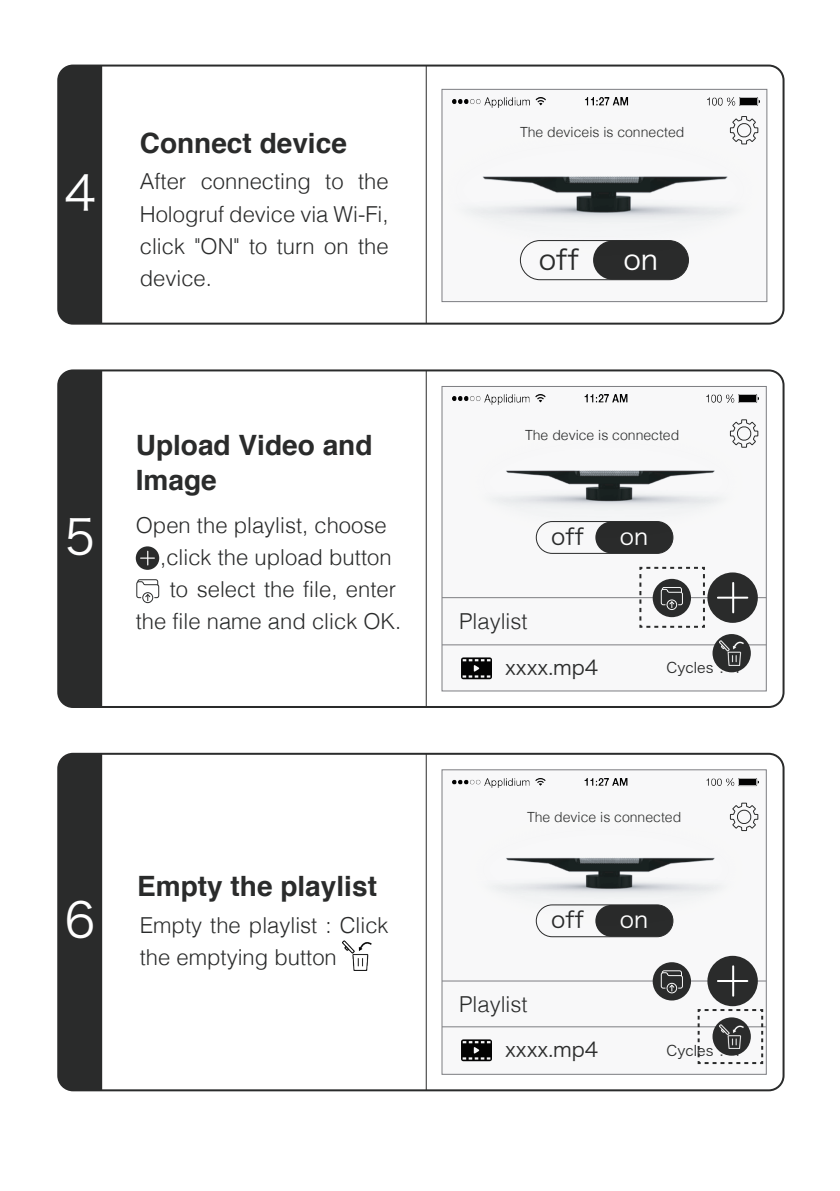
<style>
.page{position:relative;width:840px;height:1191px;background:#fff}
.page>*{position:absolute;margin:0;border:0;box-sizing:border-box;transform-origin:0 0}
.t1{font:48px "Hiragino Sans GB W3";color:#fff}
.t2{font:700 28px/36px "Helvetica";color:#2a2b2b}
.t3{font:28px "Hiragino Sans GB W3";color:#2a2b2b}
.t4{font:28px "Hiragino Sans GB W3";color:#fff}
.t5{font:22.8px "Hiragino Sans GB W3";color:#2a2b2b}
.t6{font:22.8px "Hiragino Sans GB W3";color:#fff}
.t7{font:300 22px/32px "Helvetica";color:#2a2b2b;text-align:justify}
.t8{font:20px "Hiragino Sans GB W3";color:#2a2b2b}
.t9{font:14.4px "Hiragino Sans GB W3";color:#2a2b2b}
.t10{font:300 14px "Helvetica";color:#2a2b2b}
.s1{font-family:"Hiragino Sans GB W3";font-weight:400;font-size:48px;color:#fff}
</style>
<div class="page">
<div style="left:441px;top:89px;width:325px;height:213px;background:#f8f8f9"></div>
<div style="left:57px;top:65px;width:727px;height:260px;border:2px solid #2a2b2b;border-radius:15px"></div>
<div style="left:58px;top:66px;width:44px;height:258px;background:#2a2b2b"></div>
<hr style="left:425px;top:66px;width:1px;height:258px;background:#2a2b2b">
<div style="left:441px;top:89px;width:326px;height:213px;border:1px solid #7d7e82"></div>
<div style="left:519px;top:240px;width:169px;height:40px;border:1px solid #2a2b2b;border-radius:20px"></div>
<div style="left:592px;top:240px;width:96px;height:40px;background:#2a2b2b;border-radius:20px"></div>
<img style="left:452px;top:98px;width:306px;height:9px">
<img style="left:441px;top:125px;width:318px;height:130px">
<div style="left:57px;top:369px;width:727px;height:339px;border:2px solid #2a2b2b;border-radius:15px"></div>
<div style="left:58px;top:370px;width:44px;height:337px;background:#2a2b2b"></div>
<hr style="left:425px;top:370px;width:1px;height:337px;background:#2a2b2b">
<div style="left:136px;top:546px;width:23px;height:24px;background:#2a2b2b;border-radius:50%"></div>
<svg style="left:140px;top:551px;width:14px;height:14px"></svg>
<svg style="left:136px;top:579px;width:23px;height:22px"></svg>
<div style="left:442px;top:386px;width:323px;height:305px;background:#f8f8f9"></div>
<div style="left:535px;top:521px;width:138px;height:33px;border:1px solid #2a2b2b;border-radius:16px"></div>
<div style="left:595px;top:521px;width:77px;height:32px;background:#2a2b2b;border-radius:16px"></div>
<div style="left:441px;top:386px;width:325px;height:305px;border:1px solid #7d7e82"></div>
<img style="left:452px;top:395px;width:306px;height:9px">
<svg style="left:732px;top:419px;width:26px;height:29px"></svg>
<svg style="left:729px;top:116px;width:29px;height:29px"></svg>
<hr style="left:442px;top:597px;width:323px;height:1px;background:#7d7e82">
<hr style="left:442px;top:644px;width:323px;height:1px;background:#7d7e82">
<div style="left:707px;top:572px;width:50px;height:51px;background:#2a2b2b;border-radius:50%"></div>
<div style="left:712px;top:634px;width:38px;height:38px;background:#2a2b2b;border-radius:50%"></div>
<hr style="left:717px;top:596px;width:30px;height:2px;background:#fff">
<hr style="left:731px;top:583px;width:2px;height:29px;background:#fff">
<svg style="left:638px;top:566px;width:67px;height:62px"></svg>
<svg style="left:461px;top:657px;width:30px;height:22px"></svg>
<img style="left:719px;top:641px;width:23px;height:24px">
<img style="left:497px;top:426px;width:247px;height:112px">
<div style="left:57px;top:753px;width:727px;height:338px;border:2px solid #2a2b2b;border-radius:15px"></div>
<div style="left:58px;top:754px;width:44px;height:336px;background:#2a2b2b"></div>
<hr style="left:425px;top:754px;width:1px;height:336px;background:#2a2b2b">
<img style="left:342px;top:940px;width:29px;height:30px">
<div style="left:442px;top:770px;width:323px;height:304px;background:#f8f8f9"></div>
<div style="left:535px;top:904px;width:138px;height:33px;border:1px solid #2a2b2b;border-radius:16px"></div>
<div style="left:595px;top:905px;width:77px;height:31px;background:#2a2b2b;border-radius:16px"></div>
<img style="left:452px;top:778px;width:306px;height:9px">
<svg style="left:731px;top:802px;width:27px;height:29px"></svg>
<hr style="left:442px;top:980px;width:323px;height:1px;background:#7d7e82">
<div style="left:707px;top:955px;width:50px;height:51px;background:#2a2b2b;border-radius:50%"></div>
<div style="left:652px;top:962px;width:38px;height:38px;background:#2a2b2b;border-radius:50%"></div>
<hr style="left:717px;top:980px;width:30px;height:2px;background:#fff">
<hr style="left:731px;top:966px;width:2px;height:29px;background:#fff">
<svg style="left:660px;top:970px;width:22px;height:21px"></svg>
<hr style="left:442px;top:1026px;width:323px;height:1px;background:#7d7e82">
<svg style="left:461px;top:1039px;width:30px;height:22px"></svg>
<svg style="left:696px;top:1009px;width:67px;height:56px"></svg>
<img style="left:719px;top:1024px;width:23px;height:25px">
<img style="left:497px;top:814px;width:247px;height:111px">
<h1 class="t1" style="left:64px;top:163px;width:33px">4</h1>
<p class="t2" style="left:140px;top:125px;width:208px">Connect device</p>
<p class="t7" style="left:140px;top:164px;width:250px">After connecting to the Hologruf device via Wi-Fi, click "ON" to turn on the device.</p>
<p class="t2" style="left:136px;top:427px;width:238px">Upload Video and<br>Image</p>
<h1 class="t1" style="left:64px;top:507px;width:33px">5</h1>
<p class="t7" style="left:136px;top:507px;width:252px">Open the playlist, choose</p>
<p class="t7" style="left:160px;top:539px;width:233px">,click the upload button</p>
<p class="t7" style="left:170px;top:571px;width:228px">to select the file, enter</p>
<p class="t7" style="left:136px;top:603px;width:267px">the file name and click OK.</p>
<p class="t2" style="left:137px;top:868px;width:241px">Empty the playlist</p>
<p class="t7" style="left:140px;top:907px;width:250px;text-indent:-75px"><span class="s1">6</span> Empty the playlist : Click the emptying button</p>
<p class="t10" style="left:519px;top:120px;width:166px">The deviceis is connected</p>
<p class="t3" style="left:538px;top:241px;width:42px">off</p>
<p class="t4" style="left:623px;top:242px;width:36px">on</p>
<p class="t10" style="left:524px;top:423px;width:156px">The device is connected</p>
<p class="t5" style="left:551px;top:522px;width:35px">off</p>
<p class="t6" style="left:619px;top:522px;width:30px">on</p>
<p class="t7" style="left:459px;top:603px;width:70px">Playlist</p>
<p class="t8" style="left:505px;top:655px;width:95px">xxxx.mp4</p>
<p class="t9" style="left:666px;top:659px;width:77px">Cycles ：1</p>
<p class="t10" style="left:526px;top:805px;width:156px">The device is connected</p>
<p class="t5" style="left:551px;top:905px;width:35px">off</p>
<p class="t6" style="left:619px;top:905px;width:30px">on</p>
<p class="t7" style="left:459px;top:986px;width:70px">Playlist</p>
<p class="t8" style="left:505px;top:1037px;width:95px">xxxx.mp4</p>
<p class="t9" style="left:666px;top:1041px;width:77px">Cycles ：1</p>
</div>
